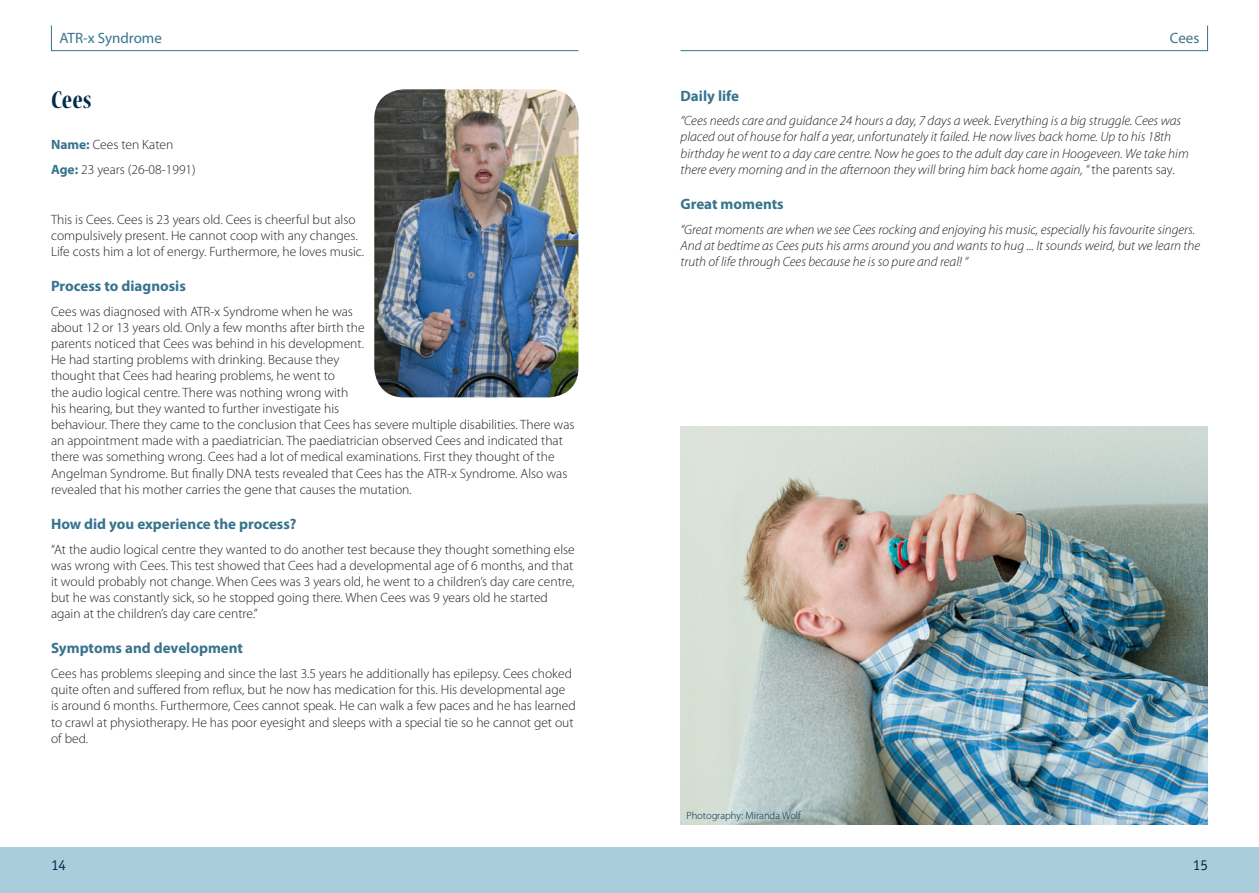
<style>
.page{position:relative;width:1259px;height:893px;background:#fff}
.page>*{position:absolute;margin:0;border:0;box-sizing:border-box;transform-origin:0 0}
.t1{font:700 condensed 27px "Nueva Std";color:#002b49}
.t2{font:700 15px "Myriad Pro";color:#37738d}
.t3{font:15px "Myriad Pro";color:#37738d}
.t4{font:15px "Officina Sans Std";color:#002b49}
.t5{font:300 13.5px/16.2px "Myriad Pro";color:#231f20}
.t6{font:italic 300 13.5px/16.2px "Myriad Pro";color:#231f20}
.t7{font:300 10.5px "Myriad Pro";color:#002b49}
.s1{font-weight:700;color:#37738d}
.s2{font-style:normal}
</style>
<div class="page">
<div style="left:0;top:847px;width:629px;height:46px;background:#aacddb"></div>
<div style="left:629px;top:847px;width:630px;height:46px;background:#aacddb"></div>
<svg style="left:51px;top:25px;width:528px;height:26px"></svg>
<svg style="left:680px;top:25px;width:528px;height:26px"></svg>
<img style="left:374px;top:89px;width:204px;height:308px">
<img style="left:680px;top:426px;width:528px;height:399px">
<p class="t3" style="left:60px;top:29px;width:104px">ATR-x Syndrome</p>
<p class="t3" style="left:1170px;top:29px;width:31px">Cees</p>
<h1 class="t1" style="left:51px;top:87px;width:42px">Cees</h1>
<p class="t5" style="left:51px;top:133px;width:146px;line-height:24.8px"><span class="s1">Name:</span> Cees ten Katen<br><span class="s1">Age:</span> 23 years (26-08-1991)</p>
<p class="t5" style="left:51px;top:211px;width:315px">This is Cees. Cees is 23 years old. Cees is cheerful but also compulsively present. He cannot coop with any changes.<br>Life costs him a lot of energy. Furthermore, he loves music.</p>
<p class="t2" style="left:51px;top:276px;width:136px">Process to diagnosis</p>
<p class="t5" style="left:51px;top:303px;width:525px">Cees was diagnosed with ATR-x Syndrome when he was<br>about 12 or 13 years old. Only a few months after birth the<br>parents noticed that Cees was behind in his development.<br>He had starting problems with drinking. Because they<br>thought that Cees had hearing problems, he went to<br>the audio logical centre. There was nothing wrong with<br>his hearing, but they wanted to further investigate his<br>behaviour. There they came to the conclusion that Cees has severe multiple disabilities. There was an appointment made with a paediatrician. The paediatrician observed Cees and indicated that there was something wrong. Cees had a lot of medical examinations. First they thought of the Angelman Syndrome. But finally DNA tests revealed that Cees has the ATR-x Syndrome. Also was revealed that his mother carries the gene that causes the mutation.</p>
<p class="t2" style="left:51px;top:514px;width:247px">How did you experience the process?</p>
<p class="t5" style="left:51px;top:541px;width:525px">“At the audio logical centre they wanted to do another test because they thought something else was wrong with Cees. This test showed that Cees had a developmental age of 6 months, and that it would probably not change. When Cees was 3 years old, he went to a children’s day care centre, but he was constantly sick, so he stopped going there. When Cees was 9 years old he started again at the children’s day care centre.”</p>
<p class="t2" style="left:51px;top:638px;width:193px">Symptoms and development</p>
<p class="t5" style="left:51px;top:666px;width:526px">Cees has problems sleeping and since the last 3.5 years he additionally has epilepsy. Cees choked quite often and suffered from reflux, but he now has medication for this. His developmental age is around 6 months. Furthermore, Cees cannot speak. He can walk a few paces and he has learned to crawl at physiotherapy. He has poor eyesight and sleeps with a special tie so he cannot get out of bed.</p>
<p class="t2" style="left:680px;top:86px;width:60px">Daily life</p>
<p class="t6" style="left:680px;top:113px;width:510px">“Cees needs care and guidance 24 hours a day, 7 days a week. Everything is a big struggle. Cees was placed out of house for half a year, unfortunately it failed. He now lives back home. Up to his 18th birthday he went to a day care centre. Now he goes to the adult day care in Hoogeveen. We take him there every morning and in the afternoon they will bring him back home again, “ <span class="s2">the parents say.</span></p>
<p class="t2" style="left:680px;top:194px;width:105px">Great moments</p>
<p class="t6" style="left:680px;top:221px;width:521px">“Great moments are when we see Cees rocking and enjoying his music, especially his favourite singers.<br>And at bedtime as Cees puts his arms around you and wants to hug ... It sounds weird, but we learn the truth of life through Cees because he is so pure and real! “</p>
<p class="t7" style="left:686px;top:810px;width:116px">Photography: Miranda Wolf</p>
<p class="t4" style="left:51px;top:856px;width:16px">14</p>
<p class="t4" style="left:1193px;top:856px;width:16px">15</p>
</div>
